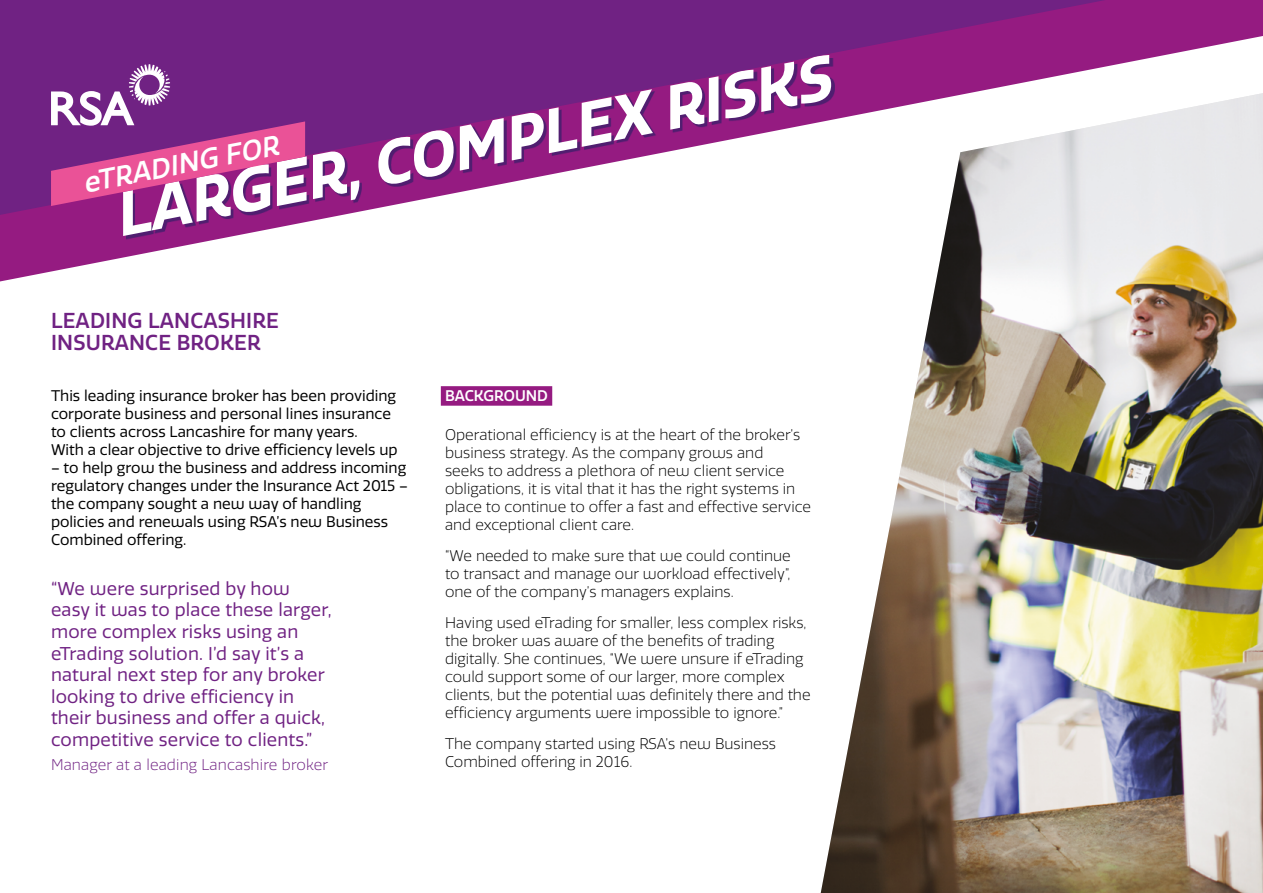
<style>
.page{position:relative;width:1263px;height:893px;background:#fff}
.page>*{position:absolute;margin:0;border:0;box-sizing:border-box;transform-origin:0 0}
.t1{font:italic 700 60px "RSA Sans";color:#fff}
.t2{font:italic 500 27.45px "RSA Sans";color:#fff}
.t3{font:500 21px/22.2px "RSA Sans";letter-spacing:.01em;color:#702283}
.t4{font:18px/21.6px "RSA Sans";letter-spacing:.01em;color:#702283}
.t5{font:300 15px/18px "RSA Sans";color:#000}
.t6{font:15px/18px "RSA Sans";color:#000}
.t7{font:300 15px "RSA Sans";letter-spacing:.01em;color:#702283}
.t8{font:500 15px "RSA Sans";color:#fff}
</style>
<div class="page">
<img style="left:821px;top:288px;width:442px;height:605px">
<svg style="left:0;top:0;width:1263px;height:288px"></svg>
<div style="left:441px;top:386px;width:111px;height:20px;background:#951b81"></div>
<svg style="left:126px;top:222px;width:709px;height:18px"></svg>
<svg style="left:0;top:0;width:1203px;height:222px"></svg>
<svg style="left:51px;top:64px;width:254px;height:142px;background:#97398d"></svg>
<h1 class="t1" style="left:108px;top:180px;width:729px;rotate:-11deg">LARGER, COMPLEX RISKS</h1>
<h2 class="t2" style="left:80px;top:167px;width:200px;rotate:-11deg">eTRADING FOR</h2>
<h3 class="t3" style="left:51px;top:310px;width:229px">LEADING LANCASHIRE<br>INSURANCE BROKER</h3>
<p class="t6" style="left:51px;top:387px;width:348px">This leading insurance broker has been providing corporate business and personal lines insurance to clients across Lancashire for many years.<br>With a clear objective to drive efficiency levels up</p>
<p class="t6" style="left:51px;top:459px;width:358px">– to help grow the business and address incoming regulatory changes under the Insurance Act 2015 – the company sought a new way of handling policies and renewals using RSA’s new Business Combined offering.</p>
<p class="t4" style="left:51px;top:578px;width:282px">“We were surprised by how easy it was to place these larger, more complex risks using an eTrading solution. I’d say it’s a natural next step for any broker looking to drive efficiency in their business and offer a quick, competitive service to clients.”</p>
<p class="t7" style="left:51px;top:756px;width:279px">Manager at a leading Lancashire broker</p>
<p class="t8" style="left:445px;top:387px;width:104px">BACKGROUND</p>
<p class="t5" style="left:445px;top:426px;width:367px">Operational efficiency is at the heart of the broker’s business strategy. As the company grows and<br>seeks to address a plethora of new client service obligations, it is vital that it has the right systems in place to continue to offer a fast and effective service and exceptional client care.</p>
<p class="t5" style="left:445px;top:547px;width:347px;text-align:justify">“We needed to make sure that we could continue to transact and manage our workload effectively”, one of the company’s managers explains.</p>
<p class="t5" style="left:445px;top:614px;width:367px">Having used eTrading for smaller, less complex risks, the broker was aware of the benefits of trading digitally. She continues, “We were unsure if eTrading could support some of our larger, more complex clients, but the potential was definitely there and the efficiency arguments were impossible to ignore.”</p>
<p class="t5" style="left:445px;top:734px;width:332px">The company started using RSA’s new Business<br>Combined offering in 2016.</p>
</div>
